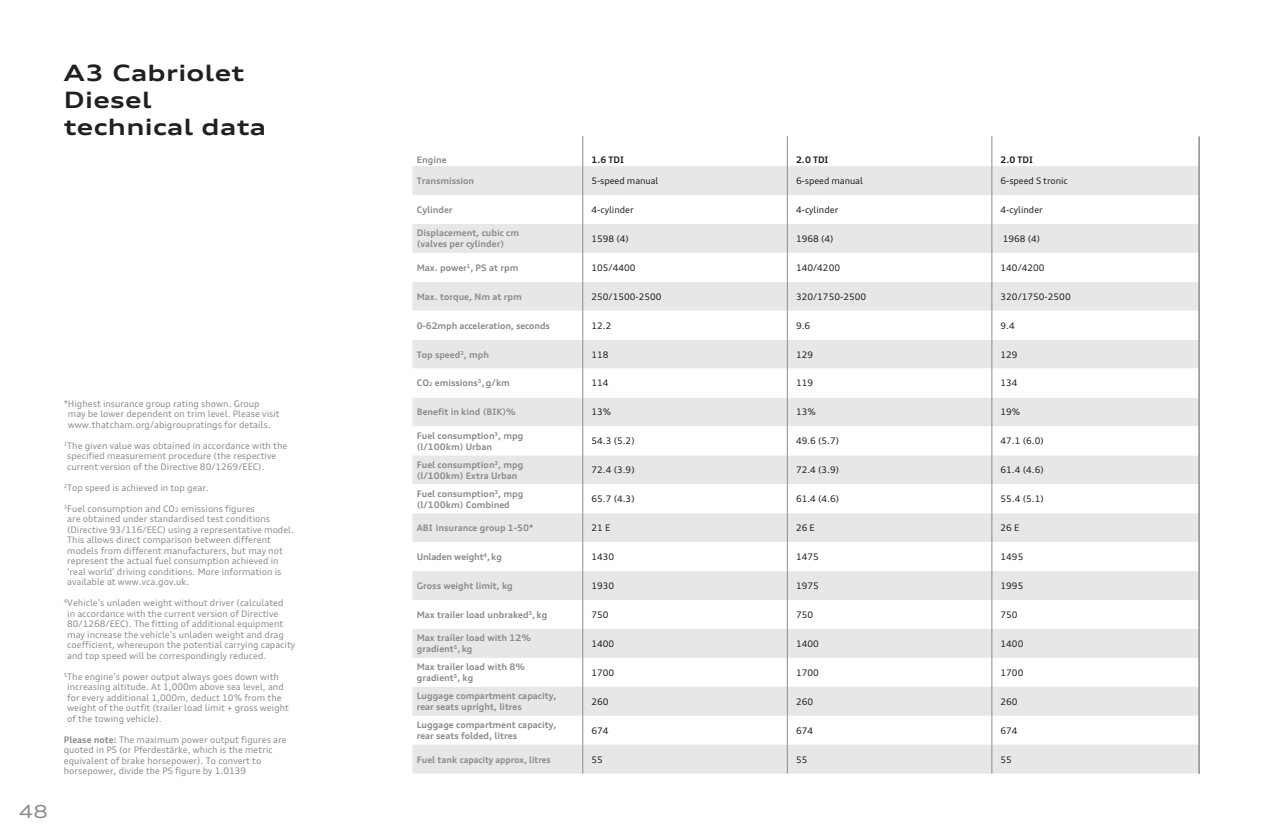
<style>
.page{position:relative;width:1263px;height:838px;background:#fff}
.page>*{position:absolute;margin:0;border:0;box-sizing:border-box;transform-origin:0 0}
.t1{font:700 expanded 22.5px/27px "Audi Type";letter-spacing:.015em;color:#231f20}
.t2{font:expanded 18px "Audi Type";color:#8a8c8f}
.t3{font:9px/10.5px "Audi Type";color:#8a8c8f}
.t4{font:700 9px/10.8px "Audi Type";color:#8a8c8f}
.t5{font:9px "Audi Type";color:#231f20}
.t6{font:700 9px "Audi Type";letter-spacing:-.005em;color:#231f20}
.s1{font-size:6px}
.s2{font-weight:700}
.s3{font-size:5.25px}
</style>
<div class="page">
<svg style="left:412px;top:136px;width:788px;height:637px"></svg>
<hr style="left:1199px;top:137px;width:1px;height:637px;background:#8a8c8f">
<h1 class="t1" style="left:64px;top:59px;width:204px">A3 Cabriolet<br>Diesel technical data</h1>
<h2 class="t2" style="left:19px;top:799px;width:30px">48</h2>
<p class="t3" style="left:68px;top:398px;width:213px;text-indent:-4px">*Highest insurance group rating shown. Group may be lower dependent on trim level. Please visit www.thatcham.org/abigroupratings for details.</p>
<p class="t3" style="left:67px;top:440px;width:222px;text-indent:-3px"><sup>1</sup>The given value was obtained in accordance with the specified measurement procedure (the respective current version of the Directive 80/1269/EEC).</p>
<p class="t3" style="left:64px;top:482px;width:147px"><sup>2</sup>Top speed is achieved in top gear.</p>
<p class="t3" style="left:67px;top:503px;width:228px;text-indent:-3px"><sup>3</sup>Fuel consumption and CO<span class="s1">2</span> emissions figures<br>are obtained under standardised test conditions (Directive 93/116/EEC) using a representative model.<br>This allows direct comparison between different models from different manufacturers, but may not represent the actual fuel consumption achieved in ‘real world’ driving conditions. More information is available at www.vca.gov.uk.</p>
<p class="t3" style="left:67px;top:597px;width:229px;text-indent:-3px"><sup>4</sup>Vehicle’s unladen weight without driver (calculated<br>in accordance with the current version of Directive 80/1268/EEC). The fitting of additional equipment may increase the vehicle’s unladen weight and drag coefficient, whereupon the potential carrying capacity and top speed will be correspondingly reduced.</p>
<p class="t3" style="left:67px;top:671px;width:223px;text-indent:-3px"><sup>5</sup>The engine’s power output always goes down with increasing altitude. At 1,000m above sea level, and for every additional 1,000m, deduct 10% from the weight of the outfit (trailer load limit + gross weight of the towing vehicle).</p>
<p class="t3" style="left:64px;top:734px;width:224px"><span class="s2">Please note:</span> The maximum power output figures are quoted in PS (or Pferdestärke, which is the metric equivalent of brake horsepower). To convert to horsepower, divide the PS figure by 1.0139</p>
<p class="t4" style="left:417px;top:154px;width:31px">Engine</p>
<p class="t6" style="left:591px;top:154px;width:34px">1.6 TDI</p>
<p class="t6" style="left:796px;top:154px;width:34px">2.0 TDI</p>
<p class="t6" style="left:1000px;top:154px;width:34px">2.0 TDI</p>
<p class="t4" style="left:417px;top:175px;width:59px">Transmission</p>
<p class="t5" style="left:591px;top:175px;width:68px">5-speed manual</p>
<p class="t5" style="left:796px;top:175px;width:68px">6-speed manual</p>
<p class="t5" style="left:1000px;top:175px;width:69px">6-speed S tronic</p>
<p class="t4" style="left:417px;top:204px;width:37px">Cylinder</p>
<p class="t5" style="left:591px;top:204px;width:44px">4-cylinder</p>
<p class="t5" style="left:796px;top:204px;width:44px">4-cylinder</p>
<p class="t5" style="left:1000px;top:204px;width:44px">4-cylinder</p>
<p class="t4" style="left:417px;top:228px;width:104px">Displacement, cubic cm (valves per cylinder)</p>
<p class="t5" style="left:591px;top:233px;width:39px">1598 (4)</p>
<p class="t5" style="left:796px;top:233px;width:39px">1968 (4)</p>
<p class="t5" style="left:1003px;top:233px;width:39px">1968 (4)</p>
<p class="t4" style="left:417px;top:262px;width:103px">Max. power<sup>1</sup>, PS at rpm</p>
<p class="t5" style="left:591px;top:262px;width:46px">105/4400</p>
<p class="t5" style="left:796px;top:262px;width:46px">140/4200</p>
<p class="t5" style="left:1000px;top:262px;width:46px">140/4200</p>
<p class="t4" style="left:417px;top:291px;width:106px">Max. torque, Nm at rpm</p>
<p class="t5" style="left:591px;top:291px;width:72px">250/1500-2500</p>
<p class="t5" style="left:796px;top:291px;width:72px">320/1750-2500</p>
<p class="t5" style="left:1000px;top:291px;width:72px">320/1750-2500</p>
<p class="t4" style="left:417px;top:320px;width:135px">0-62mph acceleration, seconds</p>
<p class="t5" style="left:591px;top:320px;width:21px">12.2</p>
<p class="t5" style="left:796px;top:320px;width:16px">9.6</p>
<p class="t5" style="left:1000px;top:320px;width:16px">9.4</p>
<p class="t4" style="left:417px;top:349px;width:74px">Top speed<sup>2</sup>, mph</p>
<p class="t5" style="left:591px;top:349px;width:19px">118</p>
<p class="t5" style="left:796px;top:349px;width:19px">129</p>
<p class="t5" style="left:1000px;top:349px;width:19px">129</p>
<p class="t4" style="left:417px;top:378px;width:95px">CO<span class="s3">2</span> emissions<sup>3</sup>,g/km</p>
<p class="t5" style="left:591px;top:377px;width:19px">114</p>
<p class="t5" style="left:796px;top:377px;width:19px">119</p>
<p class="t5" style="left:1000px;top:377px;width:19px">134</p>
<p class="t4" style="left:417px;top:406px;width:101px">Benefit in kind (BIK)%</p>
<p class="t5" style="left:591px;top:406px;width:21px">13%</p>
<p class="t5" style="left:796px;top:406px;width:21px">13%</p>
<p class="t5" style="left:1000px;top:406px;width:21px">19%</p>
<p class="t4" style="left:417px;top:430px;width:108px">Fuel consumption<sup>3</sup>, mpg (l/100km) Urban</p>
<p class="t5" style="left:591px;top:435px;width:45px">54.3 (5.2)</p>
<p class="t5" style="left:796px;top:435px;width:45px">49.6 (5.7)</p>
<p class="t5" style="left:1000px;top:435px;width:45px">47.1 (6.0)</p>
<p class="t4" style="left:417px;top:459px;width:108px">Fuel consumption<sup>3</sup>, mpg (l/100km) Extra Urban</p>
<p class="t5" style="left:591px;top:464px;width:45px">72.4 (3.9)</p>
<p class="t5" style="left:796px;top:464px;width:45px">72.4 (3.9)</p>
<p class="t5" style="left:1000px;top:464px;width:45px">61.4 (4.6)</p>
<p class="t4" style="left:417px;top:488px;width:108px">Fuel consumption<sup>3</sup>, mpg (l/100km) Combined</p>
<p class="t5" style="left:591px;top:493px;width:45px">65.7 (4.3)</p>
<p class="t5" style="left:796px;top:493px;width:45px">61.4 (4.6)</p>
<p class="t5" style="left:1000px;top:493px;width:45px">55.4 (5.1)</p>
<p class="t4" style="left:417px;top:522px;width:118px">ABI insurance group 1-50*</p>
<p class="t5" style="left:591px;top:522px;width:20px">21 E</p>
<p class="t5" style="left:796px;top:522px;width:20px">26 E</p>
<p class="t5" style="left:1000px;top:522px;width:20px">26 E</p>
<p class="t4" style="left:417px;top:551px;width:87px">Unladen weight<sup>4</sup>, kg</p>
<p class="t5" style="left:591px;top:551px;width:24px">1430</p>
<p class="t5" style="left:796px;top:551px;width:24px">1475</p>
<p class="t5" style="left:1000px;top:551px;width:24px">1495</p>
<p class="t4" style="left:417px;top:580px;width:98px">Gross weight limit, kg</p>
<p class="t5" style="left:591px;top:580px;width:24px">1930</p>
<p class="t5" style="left:796px;top:580px;width:24px">1975</p>
<p class="t5" style="left:1000px;top:580px;width:24px">1995</p>
<p class="t4" style="left:417px;top:609px;width:132px">Max trailer load unbraked<sup>5</sup>, kg</p>
<p class="t5" style="left:591px;top:609px;width:19px">750</p>
<p class="t5" style="left:796px;top:609px;width:19px">750</p>
<p class="t5" style="left:1000px;top:609px;width:19px">750</p>
<p class="t4" style="left:417px;top:632px;width:116px">Max trailer load with 12% gradient<sup>5</sup>, kg</p>
<p class="t5" style="left:591px;top:638px;width:24px">1400</p>
<p class="t5" style="left:796px;top:638px;width:24px">1400</p>
<p class="t5" style="left:1000px;top:638px;width:24px">1400</p>
<p class="t4" style="left:417px;top:661px;width:110px">Max trailer load with 8% gradient<sup>5</sup>, kg</p>
<p class="t5" style="left:591px;top:667px;width:24px">1700</p>
<p class="t5" style="left:796px;top:667px;width:24px">1700</p>
<p class="t5" style="left:1000px;top:667px;width:24px">1700</p>
<p class="t4" style="left:417px;top:690px;width:141px">Luggage compartment capacity, rear seats upright, litres</p>
<p class="t5" style="left:591px;top:696px;width:19px">260</p>
<p class="t5" style="left:796px;top:696px;width:19px">260</p>
<p class="t5" style="left:1000px;top:696px;width:19px">260</p>
<p class="t4" style="left:417px;top:719px;width:141px">Luggage compartment capacity, rear seats folded, litres</p>
<p class="t5" style="left:591px;top:724px;width:19px">674</p>
<p class="t5" style="left:796px;top:724px;width:19px">674</p>
<p class="t5" style="left:1000px;top:724px;width:19px">674</p>
<p class="t4" style="left:417px;top:753px;width:135px">Fuel tank capacity approx, litres</p>
<p class="t5" style="left:591px;top:753px;width:13px">55</p>
<p class="t5" style="left:796px;top:753px;width:13px">55</p>
<p class="t5" style="left:1000px;top:753px;width:13px">55</p>
</div>
